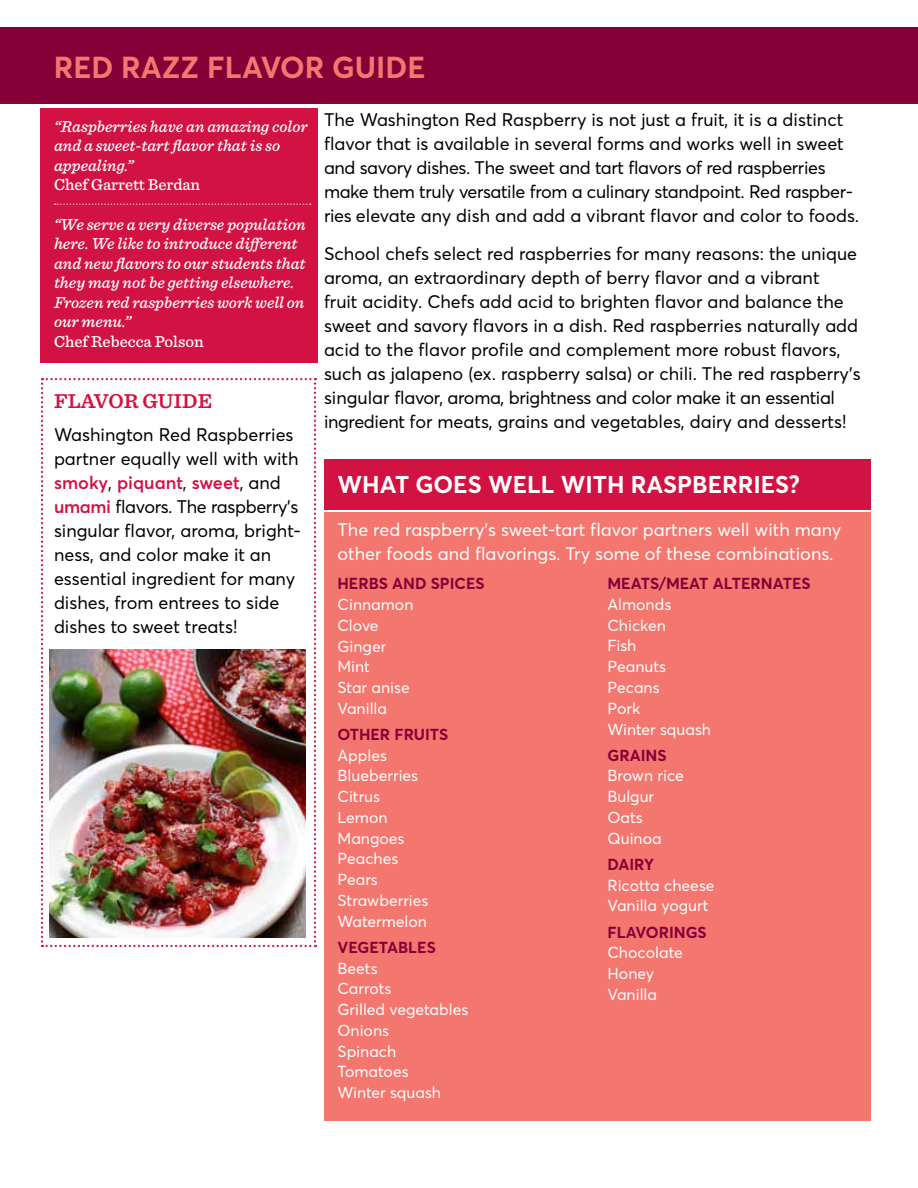
<style>
.page{position:relative;width:918px;height:1188px;background:#fff}
.page>*{position:absolute;margin:0;border:0;box-sizing:border-box;transform-origin:0 0}
.t1{font:700 30px "Averta Std";color:#f3776f}
.t2{font:700 24px "Averta Std";color:#fff}
.t3{font:600 21px "Sentinel";color:#d21242}
.t4{font:18px/24px "Averta Std";color:#000}
.t5{font:18px/24px "Averta Std";letter-spacing:-.02em;color:#000}
.t6{font:18px/24px "Averta Std";color:#fff}
.t7{font:italic 500 16.5px/19.5px "Sentinel";color:#fff}
.t8{font:500 16.5px "Sentinel";color:#fff}
.t9{font:15.75px/20.7px "Averta Std";color:#fff}
.t10{font:700 15.75px "Averta Std";color:#860038}
.s1{font-weight:600;color:#d21242}
</style>
<div class="page">
<div style="left:324px;top:513px;width:547px;height:608px;background:#f3776f"></div>
<svg style="left:41px;top:378px;width:275px;height:569px"></svg>
<div style="left:40px;top:108px;width:278px;height:254px;background:#d21242"></div>
<div style="left:0;top:27px;width:918px;height:76px;background:#860038"></div>
<div style="left:324px;top:459px;width:547px;height:50px;background:#d21242"></div>
<svg style="left:55px;top:203px;width:256px;height:2px"></svg>
<img style="left:49px;top:649px;width:257px;height:288px">
<h1 class="t1" style="left:54px;top:48px;width:373px">RED RAZZ FLAVOR GUIDE</h1>
<p class="t7" style="left:54px;top:116px;width:255px">“Raspberries have an amazing color and a sweet-tart flavor that is so appealing.”</p>
<p class="t8" style="left:54px;top:172px;width:148px">Chef Garrett Berdan</p>
<p class="t7" style="left:54px;top:214px;width:253px">“We serve a very diverse population here. We like to introduce different and new flavors to our students that they may not be getting elsewhere.<br>Frozen red raspberries work well on our menu.”</p>
<p class="t8" style="left:54px;top:329px;width:151px">Chef Rebecca Polson</p>
<p class="t3" style="left:54px;top:385px;width:160px">FLAVOR GUIDE</p>
<p class="t4" style="left:54px;top:423px;width:248px">Washington Red Raspberries partner equally well with with <span class="s1">smoky</span>, <span class="s1">piquant</span>, <span class="s1">sweet</span>, and <span class="s1">umami</span> flavors. The raspberry’s singular flavor, aroma, bright&shy;ness, and color make it an essential ingredient for many dishes, from entrees to side dishes to sweet treats!</p>
<p class="t5" style="left:324px;top:108px;width:537px">The Washington Red Raspberry is not just a fruit, it is a distinct flavor that is available in several forms and works well in sweet and savory dishes. The sweet and tart flavors of red raspberries make them truly versatile from a culinary standpoint. Red raspber&shy;ries elevate any dish and add a vibrant flavor and color to foods.</p>
<p class="t4" style="left:324px;top:241px;width:538px">School chefs select red raspberries for many reasons: the unique aroma, an extraordinary depth of berry flavor and a vibrant<br>fruit acidity. Chefs add acid to brighten flavor and balance the sweet and savory flavors in a dish. Red raspberries naturally add acid to the flavor profile and complement more robust flavors, such as jalapeno (ex. raspberry salsa) or chili. The red raspberry’s singular flavor, aroma, brightness and color make it an essential ingredient for meats, grains and vegetables, dairy and desserts!</p>
<h2 class="t2" style="left:338px;top:469px;width:464px">WHAT GOES WELL WITH RASPBERRIES?</h2>
<p class="t6" style="left:338px;top:518px;width:505px">The red raspberry’s sweet-tart flavor partners well with many other foods and flavorings. Try some of these combinations.</p>
<p class="t10" style="left:338px;top:574px;width:149px">HERBS AND SPICES</p>
<p class="t9" style="left:338px;top:594px;width:78px">Cinnamon<br>Clove<br>Ginger<br>Mint<br>Star anise<br>Vanilla</p>
<p class="t10" style="left:338px;top:724px;width:112px">OTHER FRUITS</p>
<p class="t9" style="left:338px;top:745px;width:93px">Apples<br>Blueberries<br>Citrus<br>Lemon<br>Mangoes<br>Peaches<br>Pears<br>Strawberries<br>Watermelon</p>
<p class="t10" style="left:338px;top:937px;width:100px">VEGETABLES</p>
<p class="t9" style="left:338px;top:958px;width:132px">Beets<br>Carrots<br>Grilled vegetables<br>Onions<br>Spinach<br>Tomatoes<br>Winter squash</p>
<p class="t10" style="left:608px;top:574px;width:205px">MEATS/MEAT ALTERNATES</p>
<p class="t9" style="left:608px;top:594px;width:105px">Almonds<br>Chicken<br>Fish<br>Peanuts<br>Pecans<br>Pork<br>Winter squash</p>
<p class="t10" style="left:608px;top:745px;width:61px">GRAINS</p>
<p class="t9" style="left:608px;top:765px;width:78px">Brown rice<br>Bulgur<br>Oats<br>Quinoa</p>
<p class="t10" style="left:608px;top:854px;width:48px">DAIRY</p>
<p class="t9" style="left:608px;top:875px;width:109px">Ricotta cheese<br>Vanilla yogurt</p>
<p class="t10" style="left:608px;top:922px;width:101px">FLAVORINGS</p>
<p class="t9" style="left:608px;top:942px;width:77px">Chocolate<br>Honey<br>Vanilla</p>
</div>
